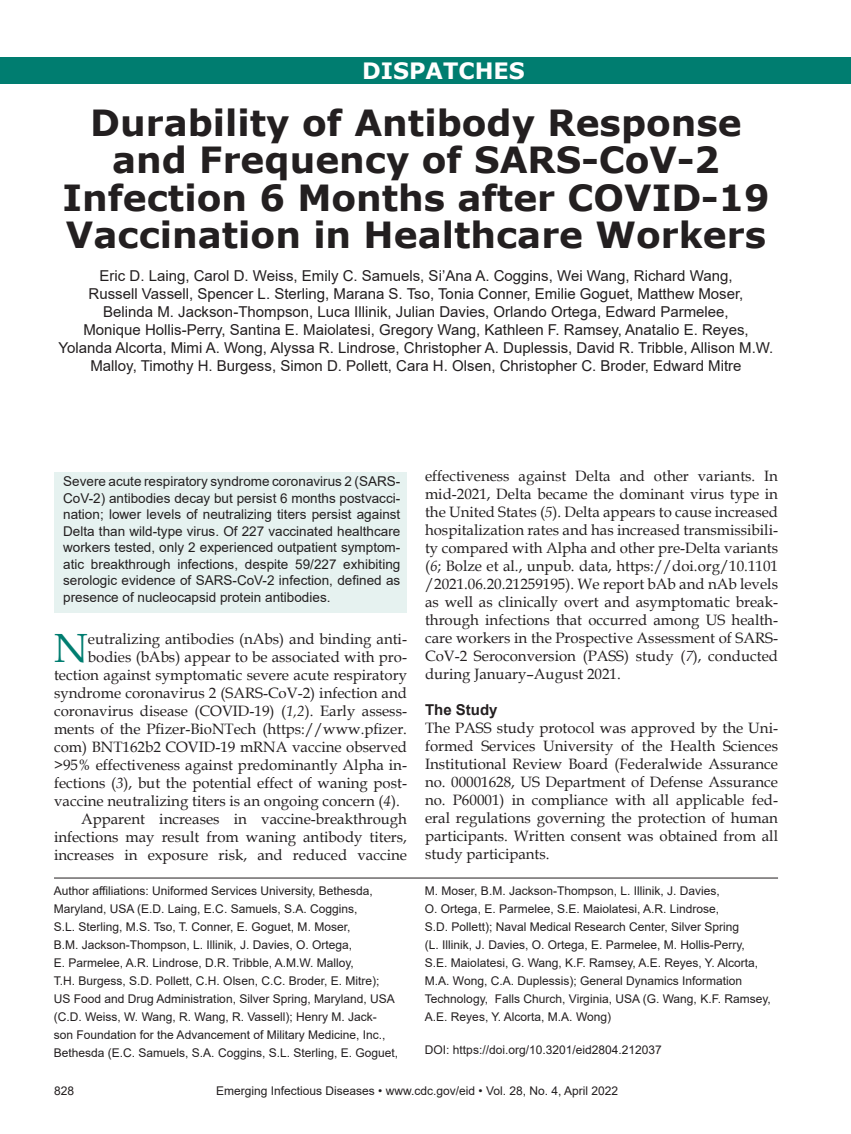
<style>
.page{position:relative;width:851px;height:1134px;background:#fff}
.page>*{position:absolute;margin:0;border:0;box-sizing:border-box;transform-origin:0 0}
.Drop_Cap{font:40.8px "Book Antiqua";color:#007d70}
.Article_Title{font:700 36px/37.5px "Verdana";color:#231f20;text-align:center}
.t1{font:700 22.5px "Verdana";color:#fff}
.Body_Text{font:15px/18px "Book Antiqua";color:#231f20;text-align:justify}
.Authors{font:15px/18px "Arial";color:#231f20;text-align:center}
.Drop_Cap-2{font:15px "Book Antiqua";color:#231f20}
.BodyText2{font:15px/18px "Book Antiqua";color:#231f20;text-align:justify}
.t2{font:700 15px "Arial";color:#231f20}
.Abstract{font:13.5px/16.5px "Arial";color:#231f20;text-align:justify}
.Affiliations{font:12px/18px "Arial";color:#231f20}
.DOI{font:12px "Arial";color:#231f20}
.s1{font-style:italic}
</style>
<div class="page">
<div style="left:54px;top:472px;width:353px;height:140px;background:#e6f2f0"></div>
<div style="left:0;top:57px;width:850px;height:27px;background:#007d70"></div>
<hr style="left:54px;top:878px;width:724px;height:1px;background:#231f20">
<p class="t1" style="left:362px;top:55px;width:164px">DISPATCHES</p>
<p class="Article_Title" style="left:62px;top:103px;width:709px">Durability of Antibody Response and Frequency of SARS-CoV-2<br>Infection 6 Months after COVID-19<br>Vaccination in Healthcare Workers</p>
<p class="Authors" style="left:59px;top:267px;width:716px">Eric D. Laing, Carol D. Weiss, Emily C. Samuels, Si’Ana A. Coggins, Wei Wang, Richard Wang,<br>Russell Vassell, Spencer L. Sterling, Marana S. Tso, Tonia Conner, Emilie Goguet, Matthew Moser,<br>Belinda M. Jackson-Thompson, Luca Illinik, Julian Davies, Orlando Ortega, Edward Parmelee,<br>Monique Hollis-Perry, Santina E. Maiolatesi, Gregory Wang, Kathleen F. Ramsey, Anatalio E. Reyes, Yolanda Alcorta, Mimi A. Wong, Alyssa R. Lindrose, Christopher A. Duplessis, David R. Tribble, Allison M.W.<br>Malloy, Timothy H. Burgess, Simon D. Pollett, Cara H. Olsen, Christopher C. Broder, Edward Mitre</p>
<p class="Abstract" style="left:63px;top:473px;width:338px">Severe acute respiratory syndrome coronavirus 2 (SARS-CoV-2) antibodies decay but persist 6 months postvacci&shy;nation; lower levels of neutralizing titers persist against Delta than wild-type virus. Of 227 vaccinated healthcare workers tested, only 2 experienced outpatient symptom&shy;atic breakthrough infections, despite 59/227 exhibiting serologic evidence of SARS-CoV-2 infection, defined as presence of nucleocapsid protein antibodies.</p>
<p class="Drop_Cap" style="left:54px;top:619px;width:35px">N</p>
<p class="Drop_Cap-2" style="left:88px;top:628px;width:320px">eutralizing antibodies (nAbs) and binding anti-</p>
<p class="Drop_Cap-2" style="left:88px;top:646px;width:320px">bodies (bAbs) appear to be associated with pro-</p>
<p class="Drop_Cap-2" style="left:54px;top:664px;width:354px">tection against symptomatic severe acute respiratory</p>
<p class="Drop_Cap-2" style="left:54px;top:682px;width:354px">syndrome coronavirus 2 (SARS-CoV-2) infection and</p>
<p class="Drop_Cap-2" style="left:54px;top:700px;width:354px">coronavirus disease (COVID-19) (<span class="s1">1,2</span>). Early assess-</p>
<p class="Drop_Cap-2" style="left:54px;top:718px;width:354px">ments of the Pfizer-BioNTech (https://www.pfizer.</p>
<p class="Drop_Cap-2" style="left:54px;top:736px;width:354px">com) BNT162b2 COVID-19 mRNA vaccine observed</p>
<p class="Drop_Cap-2" style="left:54px;top:754px;width:354px">&gt;95% effectiveness against predominantly Alpha in-</p>
<p class="Drop_Cap-2" style="left:54px;top:772px;width:354px">fections (<span class="s1">3</span>), but the potential effect of waning post-</p>
<p class="Drop_Cap-2" style="left:54px;top:790px;width:347px">vaccine neutralizing titers is an ongoing concern (<span class="s1">4</span>).</p>
<p class="Body_Text" style="left:54px;top:809px;width:354px;text-indent:27px">Apparent increases in vaccine-breakthrough infections may result from waning antibody titers, increases in exposure risk, and reduced vaccine</p>
<p class="Body_Text" style="left:425px;top:466px;width:354px">effectiveness against Delta and other variants. In mid-2021, Delta became the dominant virus type in the United States (<span class="s1">5</span>). Delta appears to cause increased hospitalization rates and has increased transmissibili&shy;ty compared with Alpha and other pre-Delta variants (<span class="s1">6</span>; Bolze et al., unpub. data, https://doi.org/10.1101 /2021.06.20.21259195). We report bAb and nAb levels as well as clinically overt and asymptomatic break&shy;through infections that occurred among US health&shy;care workers in the Prospective Assessment of SARS-CoV-2 Seroconversion (PASS) study (<span class="s1">7</span>), conducted during January–August 2021.</p>
<h1 class="t2" style="left:425px;top:699px;width:74px">The Study</h1>
<p class="BodyText2" style="left:425px;top:718px;width:354px">The PASS study protocol was approved by the Uni&shy;formed Services University of the Health Sciences Institutional Review Board (Federalwide Assurance no. 00001628, US Department of Defense Assurance no. P60001) in compliance with all applicable fed&shy;eral regulations governing the protection of human participants. Written consent was obtained from all study participants.</p>
<p class="Affiliations" style="left:54px;top:882px;width:346px">Author affiliations: Uniformed Services University, Bethesda, Maryland, USA (E.D. Laing, E.C. Samuels, S.A. Coggins,<br>S.L. Sterling, M.S. Tso, T. Conner, E. Goguet, M. Moser,<br>B.M. Jackson-Thompson, L. Illinik, J. Davies, O. Ortega,<br>E. Parmelee, A.R. Lindrose, D.R. Tribble, A.M.W. Malloy,<br>T.H. Burgess, S.D. Pollett, C.H. Olsen, C.C. Broder, E. Mitre); US Food and Drug Administration, Silver Spring, Maryland, USA (C.D. Weiss, W. Wang, R. Wang, R. Vassell); Henry M. Jack&shy;son Foundation for the Advancement of Military Medicine, Inc., Bethesda (E.C. Samuels, S.A. Coggins, S.L. Sterling, E. Goguet,</p>
<p class="Affiliations" style="left:425px;top:882px;width:347px">M. Moser, B.M. Jackson-Thompson, L. Illinik, J. Davies,<br>O. Ortega, E. Parmelee, S.E. Maiolatesi, A.R. Lindrose,<br>S.D. Pollett); Naval Medical Research Center, Silver Spring<br>(L. Illinik, J. Davies, O. Ortega, E. Parmelee, M. Hollis-Perry,<br>S.E. Maiolatesi, G. Wang, K.F. Ramsey, A.E. Reyes, Y. Alcorta, M.A. Wong, C.A. Duplessis); General Dynamics Information Technology, Falls Church, Virginia, USA (G. Wang, K.F. Ramsey, A.E. Reyes, Y. Alcorta, M.A. Wong)</p>
<p class="DOI" style="left:425px;top:1042px;width:238px">DOI: https://doi.org/10.3201/eid2804.212037</p>
<p class="Affiliations" style="left:54px;top:1082px;width:22px">828</p>
<p class="Affiliations" style="left:216px;top:1082px;width:403px">Emerging Infectious Diseases • www.cdc.gov/eid • Vol. 28, No. 4, April 2022</p>
</div>
